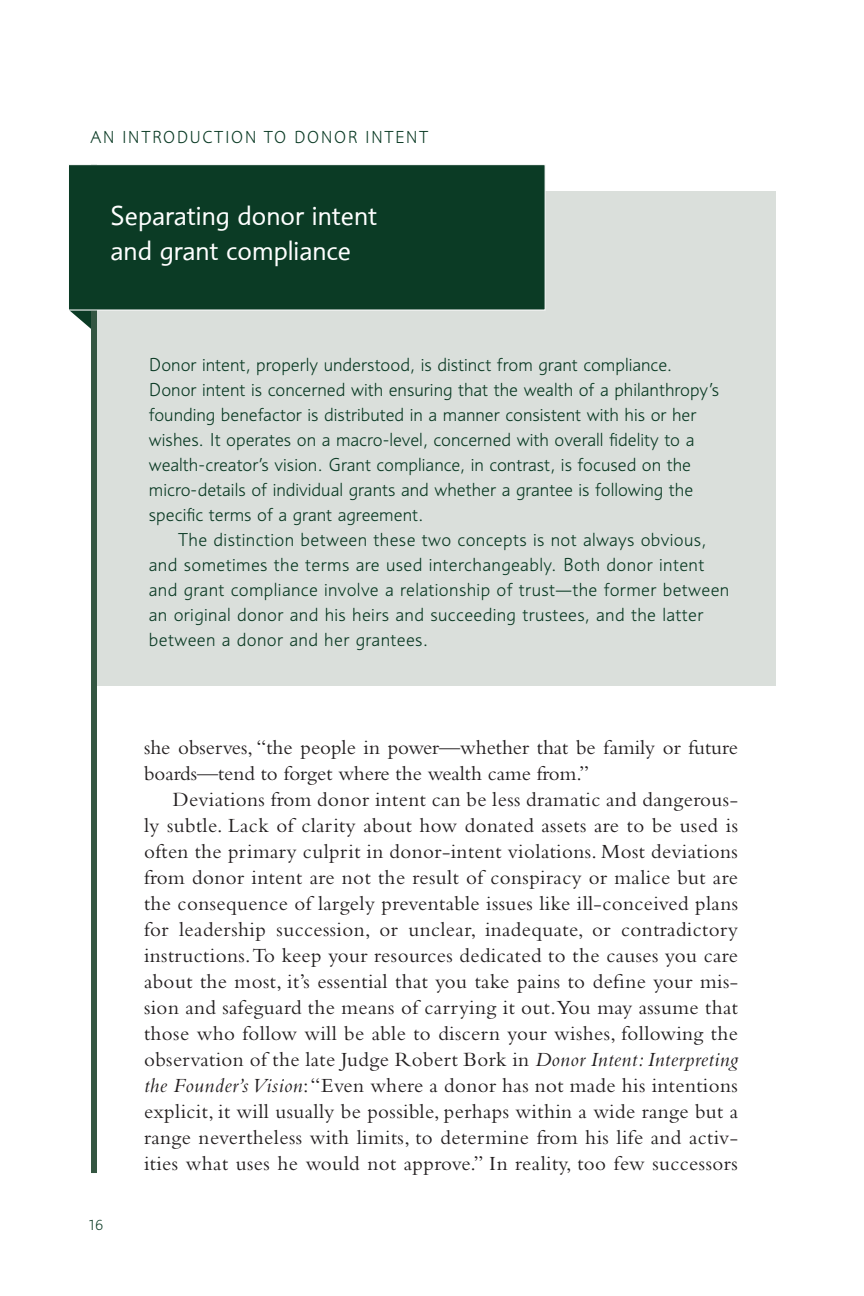
<style>
.page{position:relative;width:864px;height:1296px;background:#fff}
.page>*{position:absolute;margin:0;border:0;box-sizing:border-box;transform-origin:0 0}
.t1{font:26.4px/34.8px "Informa";color:#fff}
.t2{font:21px/26px "Bembo Std";color:#231f20}
.t3{font:300 18px/25px "Informa";color:#0b3b25}
.t4{font:300 18px/25px "Informa";letter-spacing:.02em;color:#0b3b25}
.t5{font:300 16.8px "Informa";letter-spacing:.07em;color:#0b3b25}
.t6{font:300 14px "Informa";color:#0b3b25}
.s1{font-style:italic}
</style>
<div class="page">
<svg style="left:69px;top:310px;width:22px;height:19px"></svg>
<div style="left:97px;top:191px;width:678px;height:494px;background:#dadfdb"></div>
<div style="left:91px;top:164px;width:6px;height:1009px;background:#345642"></div>
<div style="left:68px;top:164px;width:478px;height:146px;background:#0b3b25;border:1px solid #fff"></div>
<p class="t5" style="left:90px;top:127px;width:340px">AN INTRODUCTION TO DONOR INTENT</p>
<p class="t1" style="left:111px;top:199px;width:268px">Separating donor intent and grant compliance</p>
<p class="t3" style="left:149px;top:352px;width:572px">Donor intent, properly understood, is distinct from grant compliance.<br>Donor intent is concerned with ensuring that the wealth of a philanthropy’s founding benefactor is distributed in a manner consistent with his or her wishes. It operates on a macro-level, concerned with overall fidelity to a wealth-creator’s vision. Grant compliance, in contrast, is focused on the micro-details of individual grants and whether a grantee is following the specific terms of a grant agreement.</p>
<p class="t4" style="left:149px;top:527px;width:582px;text-indent:29px">The distinction between these two concepts is not always obvious, and sometimes the terms are used interchangeably. Both donor intent and grant compliance involve a relationship of trust—the former between an original donor and his heirs and succeeding trustees, and the latter between a donor and her grantees.</p>
<p class="t6" style="left:89px;top:1216px;width:16px">16</p>
<p class="t2" style="left:144px;top:734px;width:595px">she observes, “the people in power—whether that be family or future boards—tend to forget where the wealth came from.”</p>
<p class="t2" style="left:144px;top:786px;width:596px;text-align:justify;text-indent:29px">Deviations from donor intent can be less dramatic and dangerous&shy;ly subtle. Lack of clarity about how donated assets are to be used is often the primary culprit in donor-intent violations. Most deviations from donor intent are not the result of conspiracy or malice but are the consequence of largely preventable issues like ill-conceived plans for leadership succession, or unclear, inadequate, or contradictory instructions. To keep your resources dedicated to the causes you care about the most, it’s essential that you take pains to define your mis&shy;sion and safeguard the means of carrying it out. You may assume that those who follow will be able to discern your wishes, following the observation of the late Judge Robert Bork in <span class="s1">Donor Intent: Interpreting the Founder’s Vision</span>: “Even where a donor has not made his intentions explicit, it will usually be possible, perhaps within a wide range but a range nevertheless with limits, to determine from his life and activ&shy;ities what uses he would not approve.” In reality, too few successors</p>
</div>
